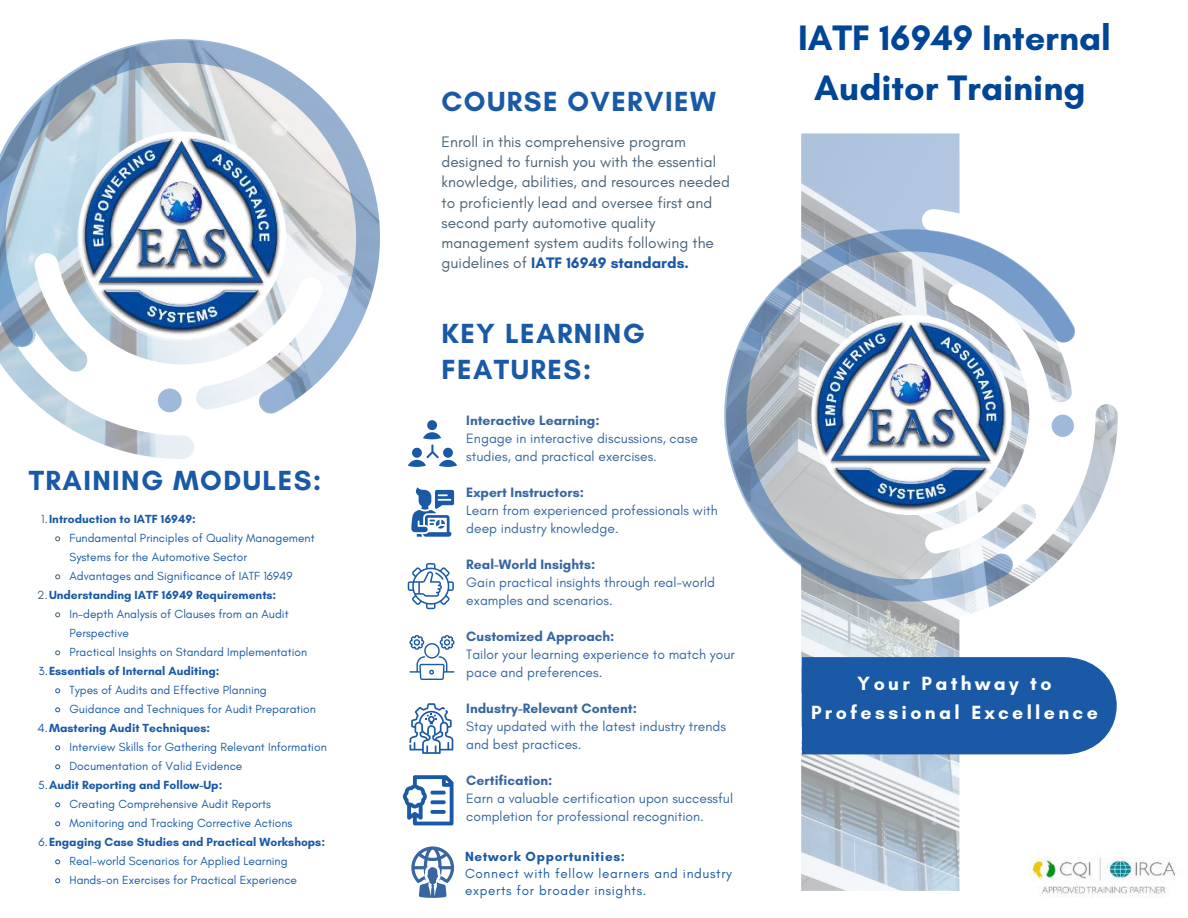
<style>
.page{position:relative;width:1188px;height:918px;background:#fff}
.page>*{position:absolute;margin:0;border:0;box-sizing:border-box;transform-origin:0 0}
.t1{font:700 36px/49.5px "Glacial Indifference";color:#014596;text-align:center}
.t2{font:700 28.2px/36px "Glacial Indifference";letter-spacing:.05em;color:#1959a6}
.t3{font:700 19.5px/29.7px "Glacial Indifference";letter-spacing:.175em;color:#fff;text-align:center}
.t4{font:15.45px/20.2px "Glacial Indifference";color:#4a6376}
.t5{font:13.8px/18px "Glacial Indifference";color:#3766a1}
.t6{font:700 13.8px "Glacial Indifference";color:#3766a1}
.t7{font:13.5px/16.8px "Glacial Indifference";letter-spacing:.05em;color:#1959a6}
.t8{font:700 13.5px "Glacial Indifference";letter-spacing:.05em;color:#1959a6}
.t9{font:12px "Glacial Indifference";color:#1959a6}
.t10{font:700 12px "Glacial Indifference";color:#1959a6}
.s1{font-weight:400;color:#4a6376}
.s2{font-weight:400}
.s3{font-weight:700;color:#1959a6}
</style>
<div class="page">
<img style="left:801px;top:133px;width:317px;height:758px">
<svg style="left:724px;top:229px;width:351px;height:373px"></svg>
<div style="left:802px;top:657px;width:315px;height:97px;background:#1959a6"></div>
<img style="left:49px;top:414px;width:145px;height:45px">
<svg style="left:0;top:39px;width:380px;height:375px"></svg>
<svg style="left:77px;top:134px;width:208px;height:208px"></svg>
<img style="left:801px;top:320px;width:219px;height:191px">
<svg style="left:409px;top:635px;width:45px;height:45px"></svg>
<svg style="left:408px;top:563px;width:46px;height:46px"></svg>
<svg style="left:408px;top:420px;width:49px;height:47px"></svg>
<img style="left:1020px;top:834px;width:156px;height:64px">
<svg style="left:55px;top:536px;width:6px;height:6px"></svg>
<svg style="left:55px;top:574px;width:6px;height:6px"></svg>
<svg style="left:55px;top:612px;width:6px;height:6px"></svg>
<svg style="left:55px;top:650px;width:6px;height:6px"></svg>
<svg style="left:55px;top:688px;width:6px;height:6px"></svg>
<svg style="left:55px;top:707px;width:6px;height:6px"></svg>
<svg style="left:55px;top:745px;width:6px;height:6px"></svg>
<svg style="left:55px;top:764px;width:6px;height:6px"></svg>
<svg style="left:55px;top:802px;width:6px;height:6px"></svg>
<svg style="left:55px;top:821px;width:6px;height:6px"></svg>
<svg style="left:55px;top:859px;width:6px;height:6px"></svg>
<svg style="left:55px;top:878px;width:6px;height:6px"></svg>
<img style="left:68px;top:137px;width:227px;height:198px">
<svg style="left:403px;top:775px;width:51px;height:50px"></svg>
<svg style="left:409px;top:703px;width:44px;height:51px"></svg>
<svg style="left:411px;top:487px;width:43px;height:50px"></svg>
<svg style="left:411px;top:846px;width:43px;height:52px"></svg>
<h2 class="t2" style="left:29px;top:462px;width:294px">TRAINING MODULES:</h2>
<p class="t10" style="left:41px;top:511px;width:156px"><span class="s1">1.</span>Introduction to IATF 16949:</p>
<p class="t9" style="left:69px;top:530px;width:247px">Fundamental Principles of Quality Management</p>
<p class="t9" style="left:69px;top:549px;width:179px">Systems for the Automotive Sector</p>
<p class="t9" style="left:69px;top:568px;width:225px">Advantages and Significance of IATF 16949</p>
<p class="t10" style="left:37px;top:587px;width:241px"><span class="s1">2.</span>Understanding IATF 16949 Requirements:</p>
<p class="t9" style="left:69px;top:606px;width:221px">In-depth Analysis of Clauses from an Audit</p>
<p class="t9" style="left:69px;top:625px;width:61px">Perspective</p>
<p class="t9" style="left:69px;top:644px;width:239px">Practical Insights on Standard Implementation</p>
<p class="t10" style="left:38px;top:663px;width:183px"><span class="s2">3.</span>Essentials of Internal Auditing:</p>
<p class="t9" style="left:69px;top:682px;width:199px">Types of Audits and Effective Planning</p>
<p class="t9" style="left:69px;top:701px;width:248px">Guidance and Techniques for Audit Preparation</p>
<p class="t10" style="left:37px;top:720px;width:174px"><span class="s2">4.</span>Mastering Audit Techniques:</p>
<p class="t9" style="left:69px;top:739px;width:259px">Interview Skills for Gathering Relevant Information</p>
<p class="t9" style="left:69px;top:758px;width:174px">Documentation of Valid Evidence</p>
<p class="t10" style="left:38px;top:777px;width:186px"><span class="s2">5.</span>Audit Reporting and Follow-Up:</p>
<p class="t9" style="left:69px;top:796px;width:203px">Creating Comprehensive Audit Reports</p>
<p class="t9" style="left:69px;top:815px;width:224px">Monitoring and Tracking Corrective Actions</p>
<p class="t10" style="left:39px;top:834px;width:288px"><span class="s2">6.</span>Engaging Case Studies and Practical Workshops:</p>
<p class="t9" style="left:69px;top:853px;width:220px">Real-world Scenarios for Applied Learning</p>
<p class="t9" style="left:69px;top:872px;width:229px">Hands-on Exercises for Practical Experience</p>
<h2 class="t2" style="left:442px;top:83px;width:276px">COURSE OVERVIEW</h2>
<p class="t4" style="left:442px;top:131px;width:290px">Enroll in this comprehensive program designed to furnish you with the essential knowledge, abilities, and resources needed to proficiently lead and oversee first and second party automotive quality management system audits following the guidelines of <span class="s3">IATF 16949 standards.</span></p>
<h2 class="t2" style="left:442px;top:315px;width:205px">KEY LEARNING<br>FEATURES:</h2>
<p class="t6" style="left:466px;top:412px;width:135px">Interactive Learning:</p>
<p class="t5" style="left:466px;top:429px;width:233px">Engage in interactive discussions, case studies, and practical exercises.</p>
<p class="t6" style="left:466px;top:484px;width:119px">Expert Instructors:</p>
<p class="t5" style="left:466px;top:501px;width:253px">Learn from experienced professionals with deep industry knowledge.</p>
<p class="t6" style="left:466px;top:556px;width:130px">Real-World Insights:</p>
<p class="t5" style="left:466px;top:573px;width:250px">Gain practical insights through real-world examples and scenarios.</p>
<p class="t6" style="left:466px;top:628px;width:150px">Customized Approach:</p>
<p class="t5" style="left:466px;top:645px;width:270px">Tailor your learning experience to match your pace and preferences.</p>
<p class="t6" style="left:466px;top:700px;width:172px">Industry-Relevant Content:</p>
<p class="t5" style="left:466px;top:717px;width:261px">Stay updated with the latest industry trends and best practices.</p>
<p class="t6" style="left:466px;top:772px;width:88px">Certification:</p>
<p class="t5" style="left:466px;top:789px;width:268px">Earn a valuable certification upon successful completion for professional recognition.</p>
<p class="t8" style="left:465px;top:848px;width:162px">Network Opportunities:</p>
<p class="t7" style="left:465px;top:865px;width:269px">Connect with fellow learners and industry experts for broader insights.</p>
<h1 class="t1" style="left:798px;top:13px;width:314px">IATF 16949 Internal<br>Auditor Training</h1>
<h3 class="t3" style="left:811px;top:668px;width:288px">Your Pathway to<br>Professional Excellence</h3>
</div>
